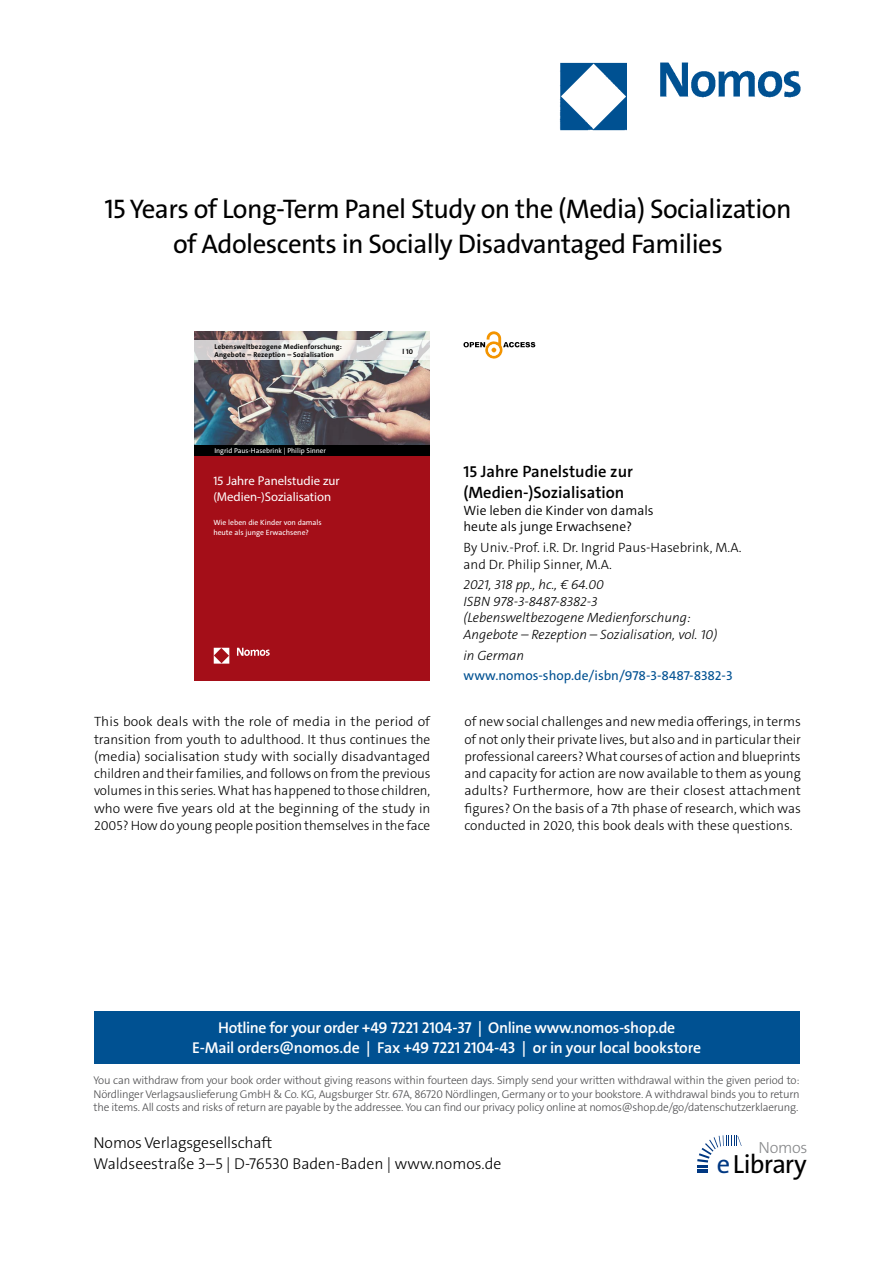
<style>
.page{position:relative;width:893px;height:1263px;background:#fff}
.page>*{position:absolute;margin:0;border:0;box-sizing:border-box;transform-origin:0 0}
.t1{font:27px/34.5px "The Sans Os F";letter-spacing:-.02em;color:#000;text-align:center}
.t2{font:26.4px "The Sans Os F";letter-spacing:-.03em;color:#000}
.t3{font:600 16.5px/21px "The Sans C5";color:#000}
.t4{font:300 16.2px "The Sans Os F";letter-spacing:-.02em;color:#87888a}
.t5{font:600 15.75px/21px "The Sans Os F";letter-spacing:-.02em;color:#fff;text-align:center}
.t6{font:300 15.75px/21px "The Sans Os F";color:#000}
.t7{font:300 13.5px/17.2px "The Sans C5";color:#000;text-align:justify}
.t8{font:italic 300 13.5px/16.5px "The Sans C5";color:#000}
.t9{font:300 13.5px/16.5px "The Sans C5";color:#000}
.t10{font:13.5px "The Sans C5";color:#005192}
.t11{font:12.75px/15.3px "Myriad Pro";color:#fff}
.t12{font:300 11.25px/13.5px "The Sans Os F";letter-spacing:-.02em;color:#4b4b4d;text-align:justify}
.t13{font:7.65px/9.8px "The Sans C5";color:#fff}
.t14{font:700 7.05px/8.1px "The Sans C5";letter-spacing:.02em;color:#000}
.t15{font:7.05px "The Sans C5";color:#fff}
.s1{color:#003882}
</style>
<div class="page">
<div style="left:94px;top:1011px;width:705px;height:52px;background:#005192"></div>
<svg style="left:697px;top:1135px;width:45px;height:38px"></svg>
<img style="left:559px;top:62px;width:242px;height:69px">
<img style="left:194px;top:331px;width:236px;height:114px">
<svg style="left:194px;top:341px;width:236px;height:19px"></svg>
<div style="left:194px;top:456px;width:236px;height:224px;background:#a40e18"></div>
<div style="left:194px;top:445px;width:236px;height:11px;background:#000"></div>
<img style="left:213px;top:647px;width:56px;height:17px">
<svg style="left:463px;top:331px;width:72px;height:28px"></svg>
<h1 class="t1" style="left:104px;top:194px;width:689px">15 Years of Long-Term Panel Study on the (Media) Socialization of Adolescents in Socially Disadvantaged Families</h1>
<p class="t14" style="left:214px;top:342px;width:129px">Lebensweltbezogene Medienforschung:<br>Angebote – Rezeption – Sozialisation</p>
<p class="t14" style="left:402px;top:347px;width:12px">l 10</p>
<p class="t15" style="left:214px;top:446px;width:113px">Ingrid Paus-Hasebrink | Philip Sinner</p>
<p class="t11" style="left:213px;top:473px;width:128px">15 Jahre Panelstudie zur (Medien-)Sozialisation</p>
<p class="t13" style="left:213px;top:517px;width:110px">Wie leben die Kinder von damals heute als junge Erwachsene?</p>
<p class="t3" style="left:463px;top:461px;width:171px">15 Jahre Panelstudie zur (Medien-)Sozialisation</p>
<p class="t9" style="left:463px;top:502px;width:192px">Wie leben die Kinder von damals heute als junge Erwachsene?</p>
<p class="t7" style="left:463px;top:539px;width:279px;line-height:16.5px">By Univ.-Prof. i.R. Dr. Ingrid Paus-Hasebrink, M.A. and Dr. Philip Sinner, M.A.</p>
<p class="t8" style="left:463px;top:577px;width:255px">2021, 318 pp., hc., € 64.00<br>ISBN 978-3-8487-8382-3 (Lebensweltbezogene Medienforschung:<br>Angebote – Rezeption – Sozialisation, vol. 10)</p>
<p class="t8" style="left:463px;top:647px;width:62px">in German</p>
<p class="t10" style="left:463px;top:667px;width:271px">www.nomos-shop.de/isbn/978-3-8487-8382-3</p>
<p class="t7" style="left:94px;top:713px;width:338px">This book deals with the role of media in the period of transition from youth to adulthood. It thus continues the (media) socialisation study with socially disadvantaged children and their families, and follows on from the previous volumes in this series. What has happened to those children, who were five years old at the beginning of the study in 2005? How do young people position themselves in the face</p>
<p class="t7" style="left:464px;top:713px;width:338px">of new social challenges and new media offerings, in terms of not only their private lives, but also and in particular their professional careers? What courses of action and blueprints and capacity for action are now available to them as young adults? Furthermore, how are their closest attachment figures? On the basis of a 7th phase of research, which was conducted in 2020, this book deals with these questions.</p>
<p class="t5" style="left:192px;top:1017px;width:510px">Hotline for your order +49 7221 2104-37 | Online www.nomos-shop.de<br>E-Mail orders@nomos.de | Fax +49 7221 2104-43 | or in your local bookstore</p>
<p class="t12" style="left:94px;top:1074px;width:708px">You can withdraw from your book order without giving reasons within fourteen days. Simply send your written withdrawal within the given period to:<br>Nördlinger Verlagsauslieferung GmbH &amp; Co. KG, Augsburger Str. 67A, 86720 Nördlingen, Germany or to your bookstore. A withdrawal binds you to return the items. All costs and risks of return are payable by the addressee. You can find our privacy policy online at nomos@shop.de/go/datenschutzerklaerung.</p>
<p class="t6" style="left:94px;top:1133px;width:409px">Nomos Verlagsgesellschaft<br>Waldseestraße 3–5 | D-76530 Baden-Baden | www.nomos.de</p>
<p class="t4" style="left:758px;top:1137px;width:51px">Nomos</p>
<h2 class="t2" style="left:717px;top:1153px;width:91px"><span class="s1">e</span>Library</h2>
</div>
